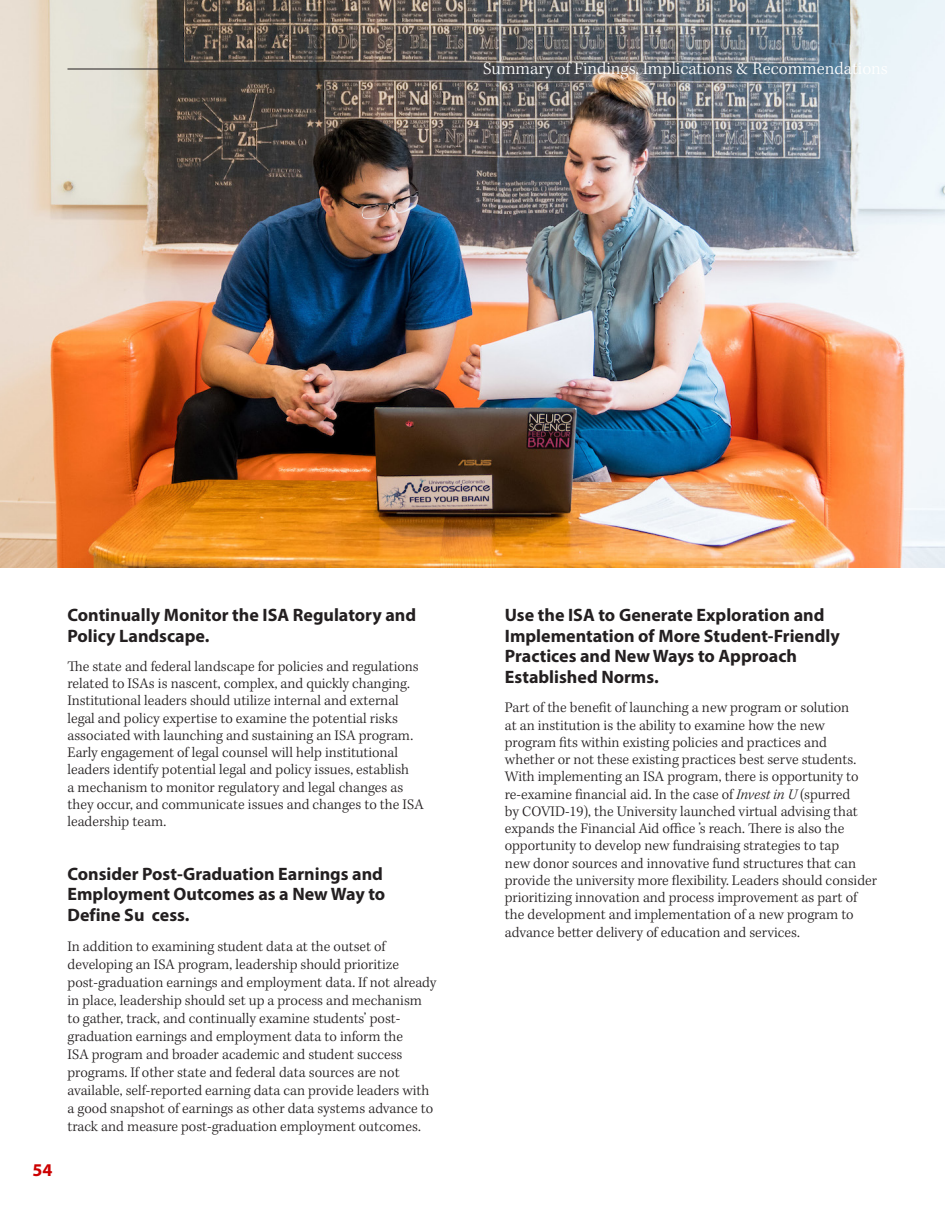
<style>
.page{position:relative;width:945px;height:1215px;background:#fff}
.page>*{position:absolute;margin:0;border:0;box-sizing:border-box;transform-origin:0 0}
.t1{font:700 18px/20.7px "Myriad Pro";color:#231f20}
.t2{font:300 18px "Kepler Std";color:#fff}
.t3{font:700 18px "Myriad Pro";color:#c00}
.t4{font:300 15px/17.2px "Kepler Std";color:#231f20}
.s1{font-style:italic}
</style>
<div class="page">
<img style="left:0;top:0;width:945px;height:568px">
<hr style="left:68px;top:69px;width:404px;height:1px;background:#231f20">
<p class="t2" style="left:483px;top:57px;width:406px">Summary of Findings, Implications &amp; Recommendations</p>
<p class="t3" style="left:33px;top:1159px;width:21px">54</p>
<p class="t1" style="left:68px;top:604px;width:350px">Continually Monitor the ISA Regulatory and<br>Policy Landscape.</p>
<p class="t4" style="left:68px;top:658px;width:358px">The state and federal landscape for policies and regulations related to ISAs is nascent, complex, and quickly changing.<br>Institutional leaders should utilize internal and external legal and policy expertise to examine the potential risks associated with launching and sustaining an ISA program.<br>Early engagement of legal counsel will help institutional leaders identify potential legal and policy issues, establish<br>a mechanism to monitor regulatory and legal changes as they occur, and communicate issues and changes to the ISA leadership team.</p>
<p class="t1" style="left:68px;top:863px;width:319px">Consider Post-Graduation Earnings and<br>Employment Outcomes as a New Way to<br>Define Su cess.</p>
<p class="t4" style="left:68px;top:937px;width:370px;line-height:18px">In addition to examining student data at the outset of developing an ISA program, leadership should prioritize post-graduation earnings and employment data. If not already in place, leadership should set up a process and mechanism to gather, track, and continually examine students’ post&shy;graduation earnings and employment data to inform the<br>ISA program and broader academic and student success programs. If other state and federal data sources are not available, self-reported earning data can provide leaders with a good snapshot of earnings as other data systems advance to track and measure post-graduation employment outcomes.</p>
<p class="t1" style="left:505px;top:604px;width:336px">Use the ISA to Generate Exploration and Implementation of More Student-Friendly Practices and New Ways to Approach Established Norms.</p>
<p class="t4" style="left:505px;top:699px;width:374px">Part of the benefit of launching a new program or solution<br>at an institution is the ability to examine how the new program fits within existing policies and practices and whether or not these existing practices best serve students.<br>With implementing an ISA program, there is opportunity to re-examine financial aid. In the case of <span class="s1">Invest in U</span> (spurred<br>by COVID-19), the University launched virtual advising that expands the Financial Aid office ’s reach. There is also the opportunity to develop new fundraising strategies to tap<br>new donor sources and innovative fund structures that can provide the university more flexibility. Leaders should consider prioritizing innovation and process improvement as part of the development and implementation of a new program to advance better delivery of education and services.</p>
</div>
